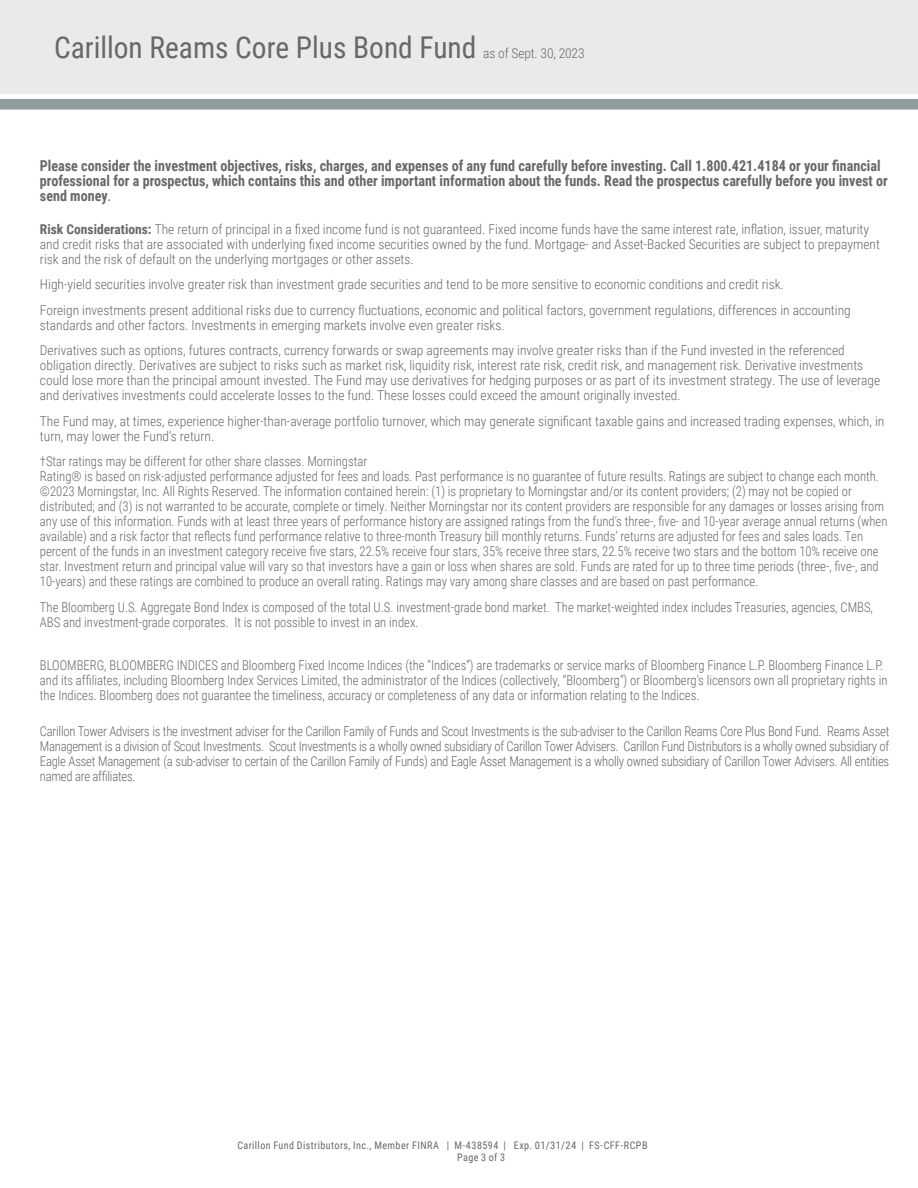
<style>
.page{position:relative;width:918px;height:1188px;background:#fff}
.page>*{position:absolute;margin:0;border:0;box-sizing:border-box;transform-origin:0 0}
.Fund_Header{font:30px "Roboto Condensed";color:#696768}
.t1{font:700 15px/15px "Roboto Condensed";color:#696768;scale:.94 1}
.Disclosure{font:300 13.5px/15px "Roboto Condensed";color:#696768;scale:.94 1}
.Disclosure-2{font:300 13.5px/15px "Roboto Condensed";color:#696768}
.Fund_Header-2{font:300 13.5px "Roboto Condensed";letter-spacing:-.01em;color:#696768}
.t2{font:10.5px "Roboto Condensed";letter-spacing:.045em;color:#696768;scale:.96 1}
.s1{font-weight:400}
.s2{font-weight:700}
</style>
<div class="page">
<div style="left:0;top:0;width:918px;height:94px;background:#eaeaeb"></div>
<svg style="left:0;top:99px;width:918px;height:11px;background:#949fa0"></svg>
<p class="Fund_Header" style="left:54px;top:27px;width:424px">Carillon Reams Core Plus Bond Fund</p>
<p class="Fund_Header-2" style="left:483px;top:44px;width:103px">as of Sept. 30, 2023</p>
<p class="t1" style="left:40px;top:158px;width:904px">Please consider the investment objectives, risks, charges, and expenses of any fund carefully before investing. Call 1.800.421.4184 or your financial professional for a prospectus, which contains this and other important information about the funds. Read the prospectus carefully before you invest or send money<span class="s1">.</span></p>
<p class="Disclosure-2" style="left:40px;top:221px;width:841px"><span class="s2">Risk Considerations:</span> The return of principal in a fixed income fund is not guaranteed. Fixed income funds have the same interest rate, inflation, issuer, maturity and credit risks that are associated with underlying fixed income securities owned by the fund. Mortgage- and Asset-Backed Securities are subject to prepayment risk and the risk of default on the underlying mortgages or other assets.</p>
<p class="Disclosure-2" style="left:40px;top:277px;width:745px">High-yield securities involve greater risk than investment grade securities and tend to be more sensitive to economic conditions and credit risk.</p>
<p class="Disclosure-2" style="left:40px;top:302px;width:812px">Foreign investments present additional risks due to currency fluctuations, economic and political factors, government regulations, differences in accounting standards and other factors. Investments in emerging markets involve even greater risks.</p>
<p class="Disclosure-2" style="left:40px;top:343px;width:842px">Derivatives such as options, futures contracts, currency forwards or swap agreements may involve greater risks than if the Fund invested in the referenced obligation directly. Derivatives are subject to risks such as market risk, liquidity risk, interest rate risk, credit risk, and management risk. Derivative investments could lose more than the principal amount invested. The Fund may use derivatives for hedging purposes or as part of its investment strategy. The use of leverage and derivatives investments could accelerate losses to the fund. These losses could exceed the amount originally invested.</p>
<p class="Disclosure-2" style="left:40px;top:413px;width:846px">The Fund may, at times, experience higher-than-average portfolio turnover, which may generate significant taxable gains and increased trading expenses, which, in turn, may lower the Fund’s return.</p>
<p class="Disclosure" style="left:40px;top:454px;width:903px">†Star ratings may be different for other share classes. Morningstar<br>Rating® is based on risk-adjusted performance adjusted for fees and loads. Past performance is no guarantee of future results. Ratings are subject to change each month. ©2023 Morningstar, Inc. All Rights Reserved. The information contained herein: (1) is proprietary to Morningstar and/or its content providers; (2) may not be copied or distributed; and (3) is not warranted to be accurate, complete or timely. Neither Morningstar nor its content providers are responsible for any damages or losses arising from any use of this information. Funds with at least three years of performance history are assigned ratings from the fund’s three-, five- and 10-year average annual returns (when available) and a risk factor that reflects fund performance relative to three-month Treasury bill monthly returns. Funds’ returns are adjusted for fees and sales loads. Ten percent of the funds in an investment category receive five stars, 22.5% receive four stars, 35% receive three stars, 22.5% receive two stars and the bottom 10% receive one star. Investment return and principal value will vary so that investors have a gain or loss when shares are sold. Funds are rated for up to three time periods (three-, five-, and 10-years) and these ratings are combined to produce an overall rating. Ratings may vary among share classes and are based on past performance.</p>
<p class="Disclosure" style="left:40px;top:599px;width:888px">The Bloomberg U.S. Aggregate Bond Index is composed of the total U.S. investment-grade bond market. The market-weighted index includes Treasuries, agencies, CMBS,<br>ABS and investment-grade corporates. It is not possible to invest in an index.</p>
<p class="Disclosure" style="left:40px;top:658px;width:903px">BLOOMBERG, BLOOMBERG INDICES and Bloomberg Fixed Income Indices (the “Indices”) are trademarks or service marks of Bloomberg Finance L.P. Bloomberg Finance L.P. and its affiliates, including Bloomberg Index Services Limited, the administrator of the Indices (collectively, “Bloomberg”) or Bloomberg’s licensors own all proprietary rights in the Indices. Bloomberg does not guarantee the timeliness, accuracy or completeness of any data or information relating to the Indices.</p>
<p class="Disclosure" style="left:40px;top:724px;width:905px;text-align:justify">Carillon Tower Advisers is the investment adviser for the Carillon Family of Funds and Scout Investments is the sub-adviser to the Carillon Reams Core Plus Bond Fund. Reams Asset Management is a division of Scout Investments. Scout Investments is a wholly owned subsidiary of Carillon Tower Advisers. Carillon Fund Distributors is a wholly owned subsidiary of Eagle Asset Management (a sub-adviser to certain of the Carillon Family of Funds) and Eagle Asset Management is a wholly owned subsidiary of Carillon Tower Advisers. All entities named are affiliates.</p>
<p class="t2" style="left:237px;top:1138px;width:429px">Carillon Fund Distributors, Inc., Member FINRA | M-438594 | Exp. 01/31/24 | FS-CFF-RCPB</p>
<p class="t2" style="left:457px;top:1150px;width:52px">Page 3 of 3</p>
</div>
